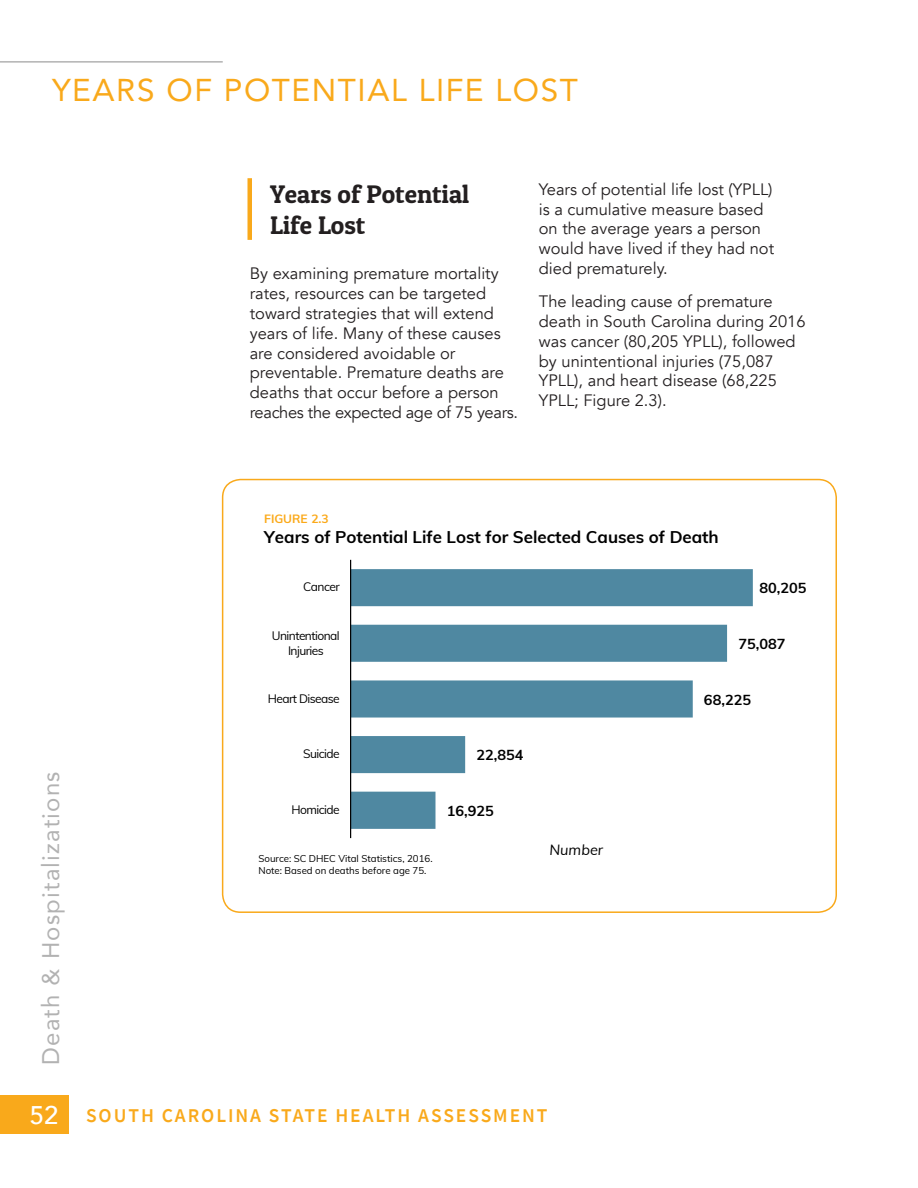
<style>
.page{position:relative;width:918px;height:1188px;background:#fff}
.page>*{position:absolute;margin:0;border:0;box-sizing:border-box;transform-origin:0 0}
.page_title{font:31.5px "Avenir";letter-spacing:.05em;color:#f9a91b}
.Page_Sub_Title_-_Ora{font:25.5px/30.6px "Patua One";color:#231f20}
.t1{font:24px "Avenir";letter-spacing:.05em;color:#b2b2b2}
.t2{font:600 19.5px "Source Sans Pro";letter-spacing:.1em;color:#f9a91b}
.t3{font:700 16.95px "Muli";color:#000}
.t4{font:16.5px/19.8px "Avenir";color:#231f20}
.t5{font:700 14.55px "Muli";color:#000}
.t6{font:700 14.4px "Muli";color:#000}
.t7{font:italic 14.4px "Muli";color:#000}
.t8{font:12px/15px "Muli";letter-spacing:-.045em;color:#000;text-align:center}
.t9{font:700 12px "Muli";letter-spacing:-.005em;color:#fba919}
.t10{font:9.75px/12.1px "Muli";color:#000}
.s1{font-family:"Avenir";font-weight:500;font-size:25.5px;color:#fff}
</style>
<div class="page">
<div style="left:0;top:1096px;width:69px;height:38px;background:#f9a91b"></div>
<hr style="left:0;top:61px;width:223px;height:2px;background:#b2b2b2">
<hr style="left:248px;top:178px;width:4px;height:62px;background:#f9a91b">
<div style="left:222px;top:479px;width:615px;height:434px;border:2px solid #f9a91b;border-radius:18px"></div>
<svg style="left:351px;top:569px;width:402px;height:260px"></svg>
<hr style="left:350px;top:560px;width:1px;height:278px;background:#000">
<p class="page_title" style="left:52px;top:64px;width:527px">YEARS OF POTENTIAL LIFE LOST</p>
<p class="Page_Sub_Title_-_Ora" style="left:270px;top:178px;width:201px">Years of Potential<br>Life Lost</p>
<p class="t4" style="left:250px;top:264px;width:270px">By examining premature mortality rates, resources can be targeted toward strategies that will extend years of life. Many of these causes are considered avoidable or preventable. Premature deaths are deaths that occur before a person reaches the expected age of 75 years.</p>
<p class="t4" style="left:539px;top:179px;width:237px">Years of potential life lost (YPLL) is a cumulative measure based on the average years a person would have lived if they had not died prematurely.</p>
<p class="t4" style="left:539px;top:292px;width:268px">The leading cause of premature death in South Carolina during 2016 was cancer (80,205 YPLL), followed by unintentional injuries (75,087<br>YPLL), and heart disease (68,225<br>YPLL; Figure 2.3).</p>
<p class="t9" style="left:264px;top:510px;width:66px">FIGURE 2.3</p>
<p class="t3" style="left:264px;top:524px;width:456px">Years of Potential Life Lost for Selected Causes of Death</p>
<p class="t8" style="left:303px;top:579px;width:38px">Cancer</p>
<p class="t8" style="left:272px;top:627px;width:69px">Unintentional<br>Injuries</p>
<p class="t5" style="left:759px;top:577px;width:49px">80,205</p>
<p class="t6" style="left:738px;top:633px;width:49px">75,087</p>
<h3 class="t1" style="left:32px;top:1065px;width:295px;rotate:-90deg">Death &amp; Hospitalizations</h3>
<p class="t8" style="left:268px;top:690px;width:73px">Heart Disease</p>
<p class="t8" style="left:303px;top:746px;width:38px">Suicide</p>
<p class="t6" style="left:476px;top:745px;width:49px">22,854</p>
<p class="t8" style="left:292px;top:802px;width:50px">Homicide</p>
<p class="t10" style="left:258px;top:852px;width:176px">Source: SC DHEC Vital Statistics, 2016.<br>Note: Based on deaths before age 75.</p>
<p class="t6" style="left:447px;top:800px;width:49px">16,925</p>
<p class="t7" style="left:549px;top:839px;width:55px">Number</p>
<p class="t2" style="left:30px;top:1103px;width:519px"><span class="s1">52</span> SOUTH CAROLINA STATE HEALTH ASSESSMENT</p>
<p class="t5" style="left:704px;top:689px;width:49px">68,225</p>
</div>
